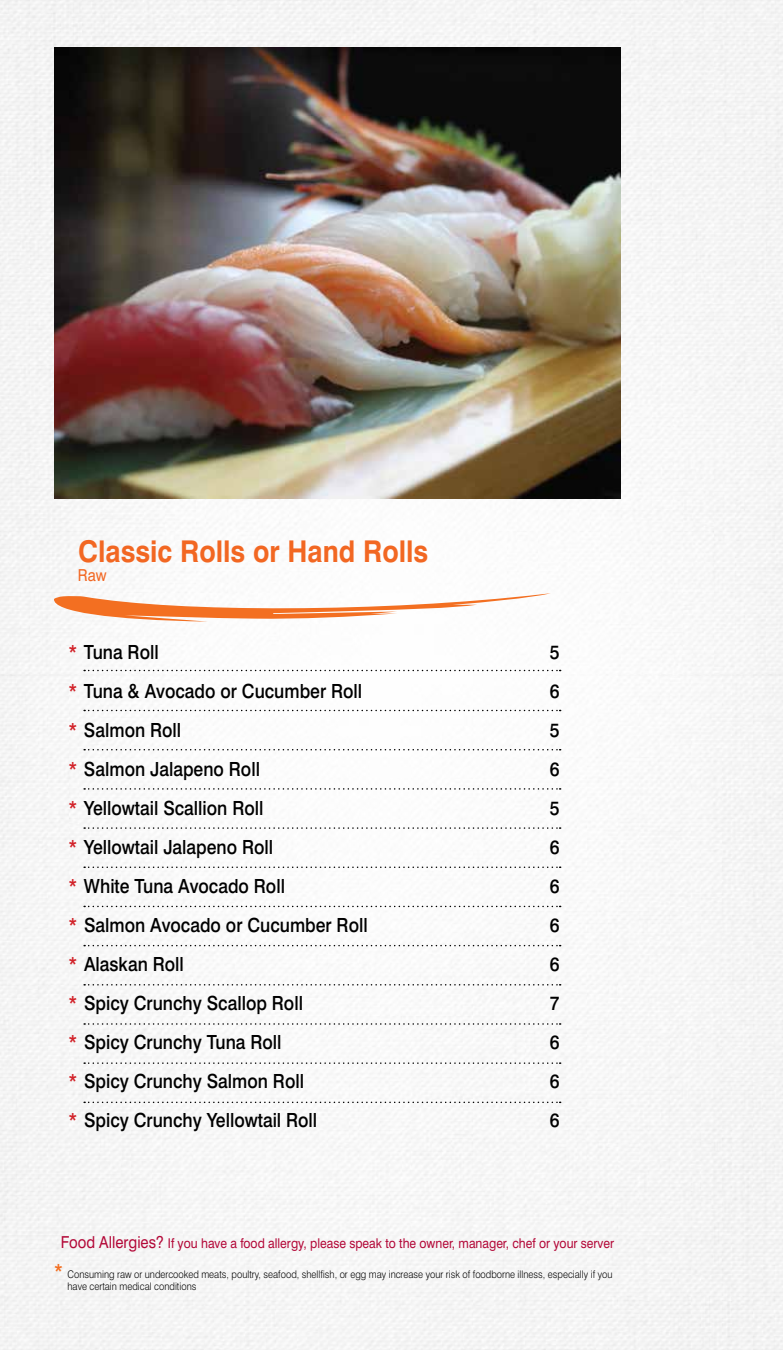
<style>
.page{position:relative;width:783px;height:1350px;background:#fff}
.page>*{position:absolute;margin:0;border:0;box-sizing:border-box;transform-origin:0 0}
.t1{font:700 30px "Swiss 721 BT";color:#f26722;scale:.9 1}
.t2{font:500 19.5px "Swiss 721 BT";color:#000;scale:.9 1}
.t3{font:16.5px "Swiss 721 BT";color:#f26722;scale:.9 1}
.t4{font:13.5px "Swiss 721 BT";color:#b30838;scale:.9 1}
.t5{font:300 10.5px/12px "Swiss 721 BT";color:#000;scale:.9 1}
.s1{color:#d2232a}
.s2{font-size:16.5px}
.s3{font-weight:500;font-size:19.5px;color:#f36f21}
</style>
<div class="page">
<svg style="left:53px;top:593px;width:498px;height:29px"></svg>
<img style="left:54px;top:47px;width:567px;height:452px">
<svg style="left:84px;top:670px;width:477px;height:1px"></svg>
<svg style="left:84px;top:710px;width:477px;height:1px"></svg>
<svg style="left:84px;top:749px;width:477px;height:1px"></svg>
<svg style="left:84px;top:788px;width:477px;height:2px"></svg>
<svg style="left:84px;top:827px;width:477px;height:2px"></svg>
<svg style="left:84px;top:867px;width:477px;height:1px"></svg>
<svg style="left:84px;top:906px;width:477px;height:1px"></svg>
<svg style="left:84px;top:945px;width:477px;height:1px"></svg>
<svg style="left:84px;top:984px;width:477px;height:2px"></svg>
<svg style="left:84px;top:1023px;width:477px;height:2px"></svg>
<svg style="left:84px;top:1062px;width:477px;height:2px"></svg>
<svg style="left:84px;top:1102px;width:477px;height:1px"></svg>
<h1 class="t1" style="left:78px;top:533px;width:391px">Classic Rolls or Hand Rolls</h1>
<p class="t3" style="left:78px;top:566px;width:33px">Raw</p>
<p class="t2" style="left:69px;top:641px;width:102px"><span class="s1">*</span> Tuna Roll</p>
<p class="t2" style="left:550px;top:641px;width:12px">5</p>
<p class="t2" style="left:69px;top:680px;width:328px"><span class="s1">*</span> Tuna &amp; Avocado or Cucumber Roll</p>
<p class="t2" style="left:550px;top:680px;width:12px">6</p>
<p class="t2" style="left:69px;top:719px;width:127px"><span class="s1">*</span> Salmon Roll</p>
<p class="t2" style="left:550px;top:719px;width:12px">5</p>
<p class="t2" style="left:69px;top:758px;width:214px"><span class="s1">*</span> Salmon Jalapeno Roll</p>
<p class="t2" style="left:550px;top:758px;width:12px">6</p>
<p class="t2" style="left:69px;top:797px;width:218px"><span class="s1">*</span> Yellowtail Scallion Roll</p>
<p class="t2" style="left:550px;top:797px;width:12px">5</p>
<p class="t2" style="left:69px;top:836px;width:229px"><span class="s1">*</span> Yellowtail Jalapeno Roll</p>
<p class="t2" style="left:550px;top:836px;width:12px">6</p>
<p class="t2" style="left:69px;top:875px;width:242px"><span class="s1">*</span> White Tuna Avocado Roll</p>
<p class="t2" style="left:550px;top:875px;width:12px">6</p>
<p class="t2" style="left:69px;top:914px;width:334px"><span class="s1">*</span> Salmon Avocado or Cucumber Roll</p>
<p class="t2" style="left:550px;top:914px;width:12px">6</p>
<p class="t2" style="left:69px;top:953px;width:130px"><span class="s1">*</span> Alaskan Roll</p>
<p class="t2" style="left:550px;top:953px;width:12px">6</p>
<p class="t2" style="left:69px;top:992px;width:262px"><span class="s1">*</span> Spicy Crunchy Scallop Roll</p>
<p class="t2" style="left:550px;top:992px;width:12px">7</p>
<p class="t2" style="left:69px;top:1031px;width:238px"><span class="s1">*</span> Spicy Crunchy Tuna Roll</p>
<p class="t2" style="left:550px;top:1031px;width:12px">6</p>
<p class="t2" style="left:69px;top:1070px;width:263px"><span class="s1">*</span> Spicy Crunchy Salmon Roll</p>
<p class="t2" style="left:550px;top:1070px;width:12px">6</p>
<p class="t2" style="left:69px;top:1109px;width:278px"><span class="s1">*</span> Spicy Crunchy Yellowtail Roll</p>
<p class="t2" style="left:550px;top:1109px;width:12px">6</p>
<p class="t4" style="left:61px;top:1235px;width:616px"><span class="s2">Food Allergies?</span> If you have a food allergy, please speak to the owner, manager, chef or your server</p>
<p class="t5" style="left:68px;top:1269px;width:607px;text-indent:-14px"><span class="s3">*</span> Consuming raw or undercooked meats, poultry, seafood, shellfish, or egg may increase your risk of foodborne illness, especially if you have certain medical conditions</p>
</div>
